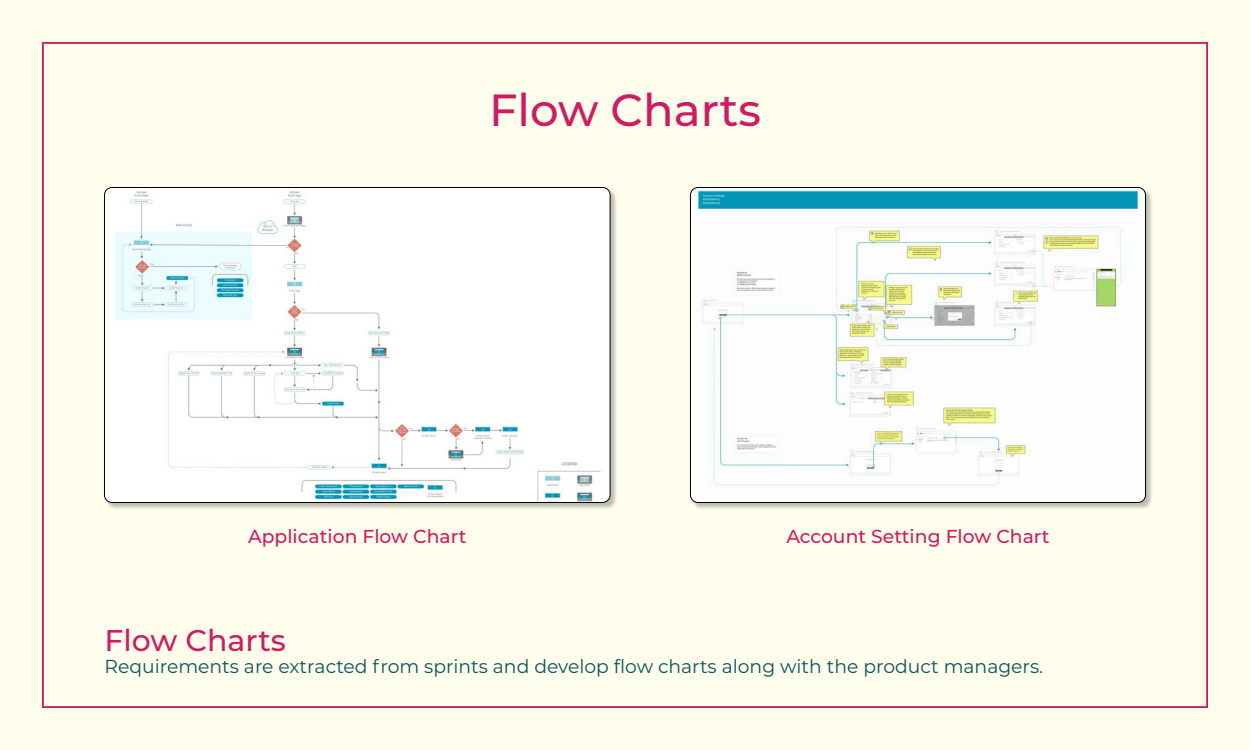
<style>
.page{position:relative;width:1250px;height:750px;background:#fffdec}
.page>*{position:absolute;margin:0;border:0;box-sizing:border-box;transform-origin:0 0}
.t1{font:500 45px "Montserrat";color:#cc1d62}
.t2{font:500 30px "Montserrat";color:#cc1d62}
.t3{font:18.75px "Montserrat";color:#0b545c}
.t4{font:500 18.75px "Montserrat";color:#cc1d62}
</style>
<div class="page">
<div style="left:105px;top:188px;width:513px;height:323px;background:#000;opacity:.25"></div>
<img style="left:104px;top:188px;width:506px;height:314px">
<div style="left:104px;top:187px;width:506px;height:316px;border:1px solid #000;border-radius:8px"></div>
<div style="left:691px;top:188px;width:463px;height:323px;background:#000;opacity:.25"></div>
<img style="left:690px;top:188px;width:456px;height:314px">
<div style="left:690px;top:187px;width:456px;height:316px;border:1px solid #000;border-radius:8px"></div>
<h1 class="t1" style="left:489px;top:79px;width:273px">Flow Charts</h1>
<p class="t4" style="left:248px;top:523px;width:220px">Application Flow Chart</p>
<p class="t4" style="left:786px;top:523px;width:265px">Account Setting Flow Chart</p>
<h2 class="t2" style="left:104px;top:619px;width:183px">Flow Charts</h2>
<p class="t3" style="left:104px;top:654px;width:940px">Requirements are extracted from sprints and develop flow charts along with the product managers.</p>
</div>
